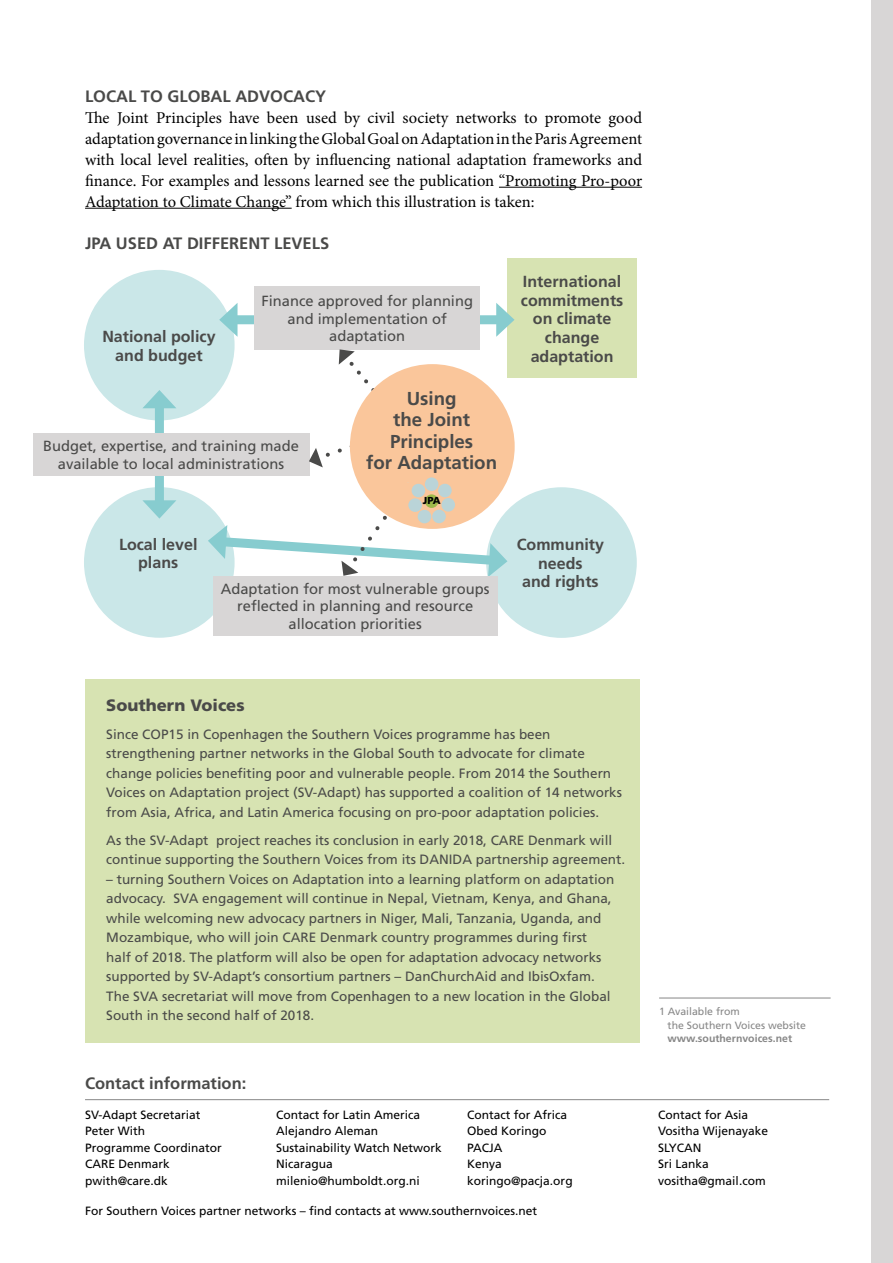
<style>
.page{position:relative;width:893px;height:1263px;background:#fff}
.page>*{position:absolute;margin:0;border:0;box-sizing:border-box;transform-origin:0 0}
.t1{font:700 18.75px/21.5px "Frutiger";color:#4a4a49;text-align:center}
.t2{font:16.5px/21px "Minion Pro";color:#000;text-align:justify}
.t3{font:700 16.5px "Frutiger";color:#4a4a49}
.t4{font:900 16.5px "Frutiger";color:#4a4a49}
.t5{font:700 16.05px/18.8px "Frutiger";color:#4a4a49;text-align:center}
.t6{font:14.7px/17.4px "Frutiger";color:#4a4a49;text-align:center}
.t7{font:13.5px/19.5px "Frutiger";color:#4a4a49}
.t8{font:12px/16.5px "Frutiger";color:#000}
.t9{font:10.5px/13.5px "Frutiger";color:#878787}
.t10{font:700 10.5px "Frutiger";color:#878787}
.t11{font:900 10.2px "Frutiger";color:#000}
</style>
<div class="page">
<div style="left:85px;top:679px;width:554px;height:363px;background:#d7e3b2"></div>
<hr style="left:499px;top:187px;width:143px;height:1px;background:#000">
<hr style="left:85px;top:208px;width:207px;height:1px;background:#000">
<hr style="left:659px;top:998px;width:172px;height:1px;background:#878787">
<div style="left:872px;top:0;width:21px;height:1263px;background:#d8d6d6"></div>
<div style="left:507px;top:258px;width:130px;height:120px;background:#d7e3b2"></div>
<div style="left:84px;top:487px;width:151px;height:151px;background:#cae7e8;border-radius:50%"></div>
<div style="left:486px;top:487px;width:151px;height:151px;background:#cae7e8;border-radius:50%"></div>
<div style="left:84px;top:270px;width:151px;height:150px;background:#cae7e8;border-radius:50%"></div>
<div style="left:230px;top:315px;width:273px;height:9px;background:#87cccf"></div>
<svg style="left:219px;top:303px;width:19px;height:34px"></svg>
<svg style="left:496px;top:303px;width:18px;height:34px"></svg>
<div style="left:155px;top:401px;width:9px;height:106px;background:#87cccf"></div>
<svg style="left:142px;top:500px;width:34px;height:19px"></svg>
<svg style="left:143px;top:390px;width:33px;height:18px"></svg>
<div style="left:33px;top:433px;width:276px;height:43px;background:#d8d6d6"></div>
<div style="left:213px;top:576px;width:285px;height:59px;background:#d8d6d6"></div>
<div style="left:255px;top:286px;width:225px;height:64px;background:#d8d6d6"></div>
<svg style="left:339px;top:349px;width:57px;height:68px"></svg>
<svg style="left:309px;top:439px;width:43px;height:28px"></svg>
<svg style="left:208px;top:496px;width:299px;height:80px"></svg>
<div style="left:350px;top:364px;width:165px;height:165px;background:#fac69b;border-radius:50%"></div>
<div style="left:425px;top:494px;width:13px;height:14px;background:#9eb94a;border-radius:50%"></div>
<div style="left:425px;top:477px;width:13px;height:14px;background:#bad4d8;border-radius:50%"></div>
<div style="left:438px;top:484px;width:14px;height:13px;background:#bad4d8;border-radius:50%"></div>
<div style="left:441px;top:498px;width:14px;height:14px;background:#bad4d8;border-radius:50%"></div>
<div style="left:432px;top:510px;width:14px;height:13px;background:#bad4d8;border-radius:50%"></div>
<div style="left:418px;top:510px;width:13px;height:13px;background:#bad4d8;border-radius:50%"></div>
<div style="left:408px;top:498px;width:14px;height:14px;background:#bad4d8;border-radius:50%"></div>
<div style="left:412px;top:484px;width:13px;height:13px;background:#bad4d8;border-radius:50%"></div>
<hr style="left:85px;top:1099px;width:744px;height:1px;background:#878787">
<p class="t3" style="left:85px;top:86px;width:243px">LOCAL TO GLOBAL ADVOCACY</p>
<p class="t2" style="left:85px;top:107px;width:559px">The Joint Principles have been used by civil society networks to promote good adaptation governance in linking the Global Goal on Adaptation in the Paris Agreement with local level realities, often by influencing national adaptation frameworks and finance. For examples and lessons learned see the publication “Promoting Pro-poor Adaptation to Climate Change” from which this illustration is taken:</p>
<p class="t3" style="left:85px;top:233px;width:246px">JPA USED AT DIFFERENT LEVELS</p>
<p class="t5" style="left:102px;top:327px;width:115px">National policy and budget</p>
<p class="t6" style="left:261px;top:293px;width:213px">Finance approved for planning and implementation of adaptation</p>
<p class="t6" style="left:43px;top:437px;width:257px">Budget, expertise, and training made available to local administrations</p>
<h1 class="t1" style="left:366px;top:388px;width:132px">Using<br>the Joint<br>Principles<br>for Adaptation</h1>
<p class="t11" style="left:423px;top:495px;width:19px">JPA</p>
<p class="t5" style="left:521px;top:272px;width:104px">International commitments on climate change adaptation</p>
<p class="t5" style="left:119px;top:535px;width:80px">Local level plans</p>
<p class="t5" style="left:517px;top:535px;width:89px">Community needs<br>and rights</p>
<p class="t6" style="left:221px;top:580px;width:270px">Adaptation for most vulnerable groups reflected in planning and resource allocation priorities</p>
<p class="t4" style="left:106px;top:695px;width:140px">Southern Voices</p>
<p class="t7" style="left:106px;top:724px;width:517px">Since COP15 in Copenhagen the Southern Voices programme has been strengthening partner networks in the Global South to advocate for climate change policies benefiting poor and vulnerable people. From 2014 the Southern Voices on Adaptation project (SV-Adapt) has supported a coalition of 14 networks from Asia, Africa, and Latin America focusing on pro-poor adaptation policies.</p>
<p class="t7" style="left:106px;top:830px;width:520px">As the SV-Adapt project reaches its conclusion in early 2018, CARE Denmark will continue supporting the Southern Voices from its DANIDA partnership agreement.</p>
<p class="t7" style="left:106px;top:869px;width:509px">– turning Southern Voices on Adaptation into a learning platform on adaptation advocacy. SVA engagement will continue in Nepal, Vietnam, Kenya, and Ghana, while welcoming new advocacy partners in Niger, Mali, Tanzania, Uganda, and Mozambique, who will join CARE Denmark country programmes during first half of 2018. The platform will also be open for adaptation advocacy networks supported by SV-Adapt’s consortium partners – DanChurchAid and IbisOxfam.<br>The SVA secretariat will move from Copenhagen to a new location in the Global South in the second half of 2018.</p>
<p class="t9" style="left:668px;top:1005px;width:140px;text-indent:-9px">1 Available from<br>the Southern Voices website</p>
<p class="t10" style="left:668px;top:1032px;width:126px">www.southernvoices.net</p>
<p class="t3" style="left:85px;top:1073px;width:163px">Contact information:</p>
<p class="t8" style="left:85px;top:1106px;width:138px">SV-Adapt Secretariat<br>Peter With<br>Programme Coordinator<br>CARE Denmark pwith@care.dk</p>
<p class="t8" style="left:276px;top:1106px;width:167px">Contact for Latin America<br>Alejandro Aleman<br>Sustainability Watch Network<br>Nicaragua milenio@humboldt.org.ni</p>
<p class="t8" style="left:467px;top:1106px;width:107px">Contact for Africa<br>Obed Koringo<br>PACJA<br>Kenya koringo@pacja.org</p>
<p class="t8" style="left:658px;top:1106px;width:112px">Contact for Asia<br>Vositha Wijenayake<br>SLYCAN<br>Sri Lanka vositha@gmail.com</p>
<p class="t8" style="left:85px;top:1202px;width:454px">For Southern Voices partner networks – find contacts at www.southernvoices.net</p>
</div>
